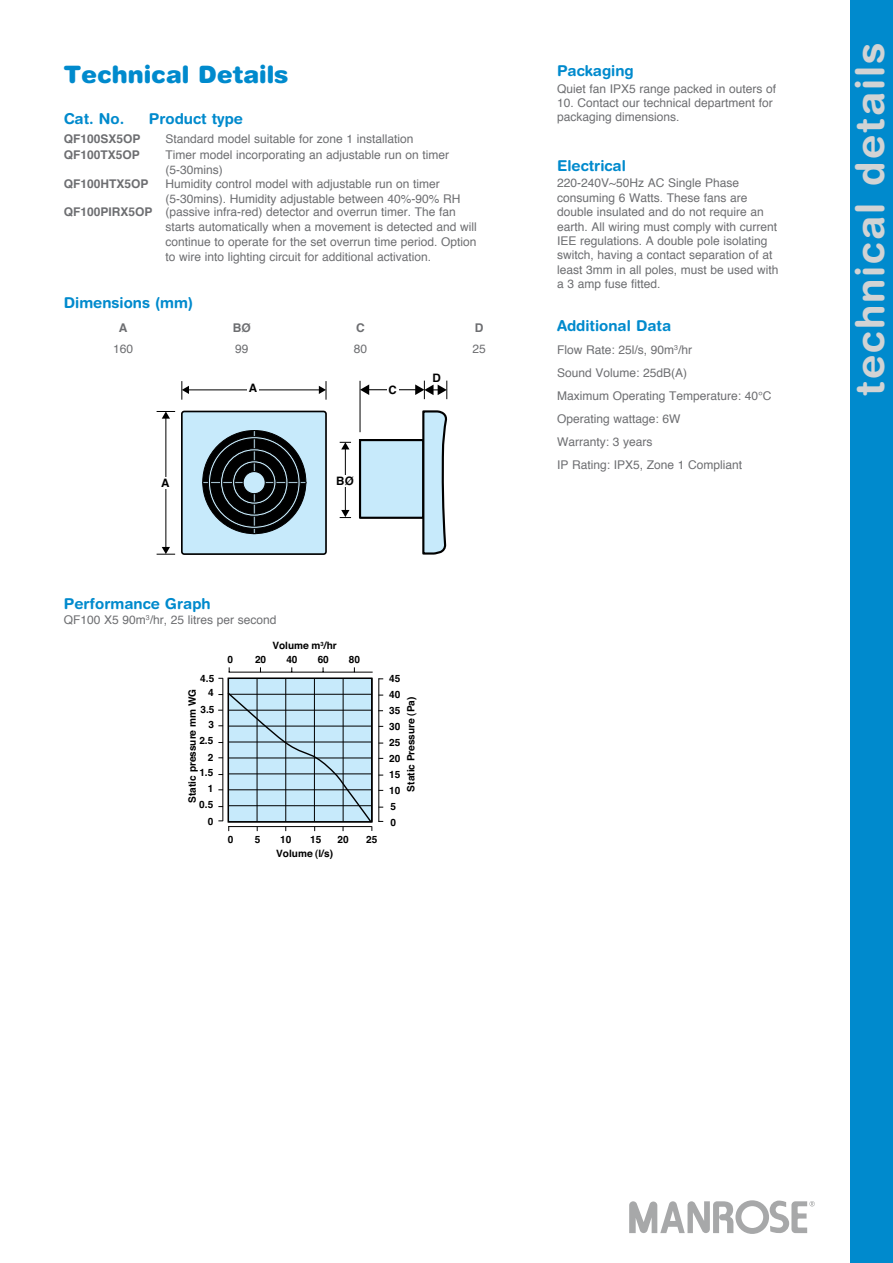
<style>
.page{position:relative;width:893px;height:1263px;background:#fff}
.page>*{position:absolute;margin:0;border:0;box-sizing:border-box;transform-origin:0 0}
.t1{font:700 39.75px "Helvetica Rounded";letter-spacing:.05em;color:#d1d3d4}
.t2{font:900 24px "Helvetica Rounded";color:#008acd}
.t3{font:700 15px "Helvetica Rounded";color:#008acd}
.t4{font:12px/14.4px "Helvetica";color:#6d6e71}
.t5{font:700 12px "Helvetica";color:#6d6e71}
.t6{font:700 11.55px "Helvetica";color:#000}
.t7{font:700 10.05px "Helvetica";color:#000}
.s1{font-weight:700}
</style>
<div class="page">
<div style="left:850px;top:0;width:43px;height:1263px;background:#008acd"></div>
<svg style="left:629px;top:1200px;width:186px;height:34px"></svg>
<div style="left:182px;top:411px;width:144px;height:143px;background:#c7eafb;border-radius:2px"></div>
<div style="left:181px;top:411px;width:146px;height:144px;border:2px solid #000;border-radius:2px"></div>
<hr style="left:188px;top:389px;width:132px;height:1px;background:#000">
<svg style="left:319px;top:381px;width:8px;height:19px"></svg>
<svg style="left:181px;top:381px;width:8px;height:19px"></svg>
<hr style="left:165px;top:417px;width:1px;height:131px;background:#000">
<hr style="left:345px;top:448px;width:1px;height:63px;background:#000">
<svg style="left:157px;top:411px;width:18px;height:8px"></svg>
<svg style="left:157px;top:547px;width:18px;height:8px"></svg>
<svg style="left:340px;top:442px;width:11px;height:7px"></svg>
<svg style="left:340px;top:510px;width:11px;height:8px"></svg>
<svg style="left:202px;top:430px;width:105px;height:104px"></svg>
<div style="left:248px;top:384px;width:11px;height:11px;background:#fff"></div>
<div style="left:160px;top:477px;width:11px;height:11px;background:#fff"></div>
<div style="left:340px;top:475px;width:11px;height:11px;background:#fff"></div>
<div style="left:243px;top:472px;width:22px;height:22px;background:#c7eafb;border-radius:50%"></div>
<div style="left:243px;top:471px;width:23px;height:23px;border:1px solid #000;border-radius:50%"></div>
<svg style="left:358px;top:380px;width:89px;height:175px"></svg>
<hr style="left:229px;top:672px;width:144px;height:1px;background:#000">
<svg style="left:218px;top:678px;width:165px;height:153px;background:#b6cfdb"></svg>
<h2 class="t2" style="left:64px;top:59px;width:226px">Technical Details</h2>
<p class="t3" style="left:64px;top:109px;width:62px">Cat. No.</p>
<p class="t3" style="left:149px;top:109px;width:96px">Product type</p>
<p class="t5" style="left:64px;top:131px;width:78px">QF100SX5OP</p>
<p class="t4" style="left:165px;top:131px;width:250px">Standard model suitable for zone 1 installation</p>
<p class="t5" style="left:64px;top:147px;width:78px">QF100TX5OP</p>
<p class="t4" style="left:165px;top:147px;width:285px;line-height:15px">Timer model incorporating an adjustable run on timer (5-30mins)</p>
<p class="t5" style="left:64px;top:176px;width:86px">QF100HTX5OP</p>
<p class="t4" style="left:165px;top:176px;width:297px;line-height:15px">Humidity control model with adjustable run on timer (5-30mins). Humidity adjustable between 40%-90% RH</p>
<p class="t4" style="left:165px;top:204px;width:313px;line-height:15px;text-indent:-102px"><span class="s1">QF100PIRX5OP</span> (passive infra-red) detector and overrun timer. The fan starts automatically when a movement is detected and will continue to operate for the set overrun time period. Option to wire into lighting circuit for additional activation.</p>
<p class="t3" style="left:64px;top:294px;width:131px">Dimensions (mm)</p>
<p class="t5" style="left:119px;top:320px;width:10px">A</p>
<p class="t5" style="left:233px;top:320px;width:19px">BØ</p>
<p class="t5" style="left:356px;top:320px;width:10px">C</p>
<p class="t5" style="left:475px;top:320px;width:10px">D</p>
<p class="t4" style="left:113px;top:341px;width:22px">160</p>
<p class="t4" style="left:235px;top:341px;width:15px">99</p>
<p class="t4" style="left:354px;top:341px;width:15px">80</p>
<p class="t4" style="left:472px;top:341px;width:15px">25</p>
<p class="t6" style="left:249px;top:381px;width:10px">A</p>
<p class="t6" style="left:388px;top:382px;width:10px">C</p>
<p class="t6" style="left:432px;top:371px;width:10px">D</p>
<p class="t6" style="left:161px;top:476px;width:10px">A</p>
<p class="t6" style="left:336px;top:474px;width:19px">BØ</p>
<p class="t3" style="left:64px;top:594px;width:149px">Performance Graph</p>
<p class="t4" style="left:64px;top:612px;width:214px">QF100 X5 90m<sup>3</sup>/hr, 25 litres per second</p>
<p class="t7" style="left:272px;top:639px;width:66px">Volume m<sup>3</sup>/hr</p>
<p class="t7" style="left:228px;top:653px;width:7px">0</p>
<p class="t7" style="left:255px;top:653px;width:13px">20</p>
<p class="t7" style="left:286px;top:653px;width:13px">40</p>
<p class="t7" style="left:318px;top:653px;width:13px">60</p>
<p class="t7" style="left:349px;top:653px;width:13px">80</p>
<p class="t7" style="left:200px;top:672px;width:16px">4.5</p>
<p class="t7" style="left:208px;top:718px;width:7px">3</p>
<p class="t7" style="left:389px;top:672px;width:13px">45</p>
<p class="t7" style="left:208px;top:686px;width:7px">4</p>
<p class="t7" style="left:186px;top:803px;width:115px;rotate:-90deg">Static pressure mm WG</p>
<p class="t7" style="left:405px;top:791px;width:96px;rotate:-90deg">Static Pressure (Pa)</p>
<p class="t7" style="left:389px;top:688px;width:13px">40</p>
<p class="t7" style="left:201px;top:703px;width:16px">3.5</p>
<p class="t7" style="left:389px;top:704px;width:13px">35</p>
<p class="t7" style="left:389px;top:720px;width:13px">30</p>
<p class="t7" style="left:199px;top:734px;width:15px">2.5</p>
<p class="t7" style="left:389px;top:736px;width:13px">25</p>
<p class="t7" style="left:208px;top:751px;width:7px">2</p>
<p class="t7" style="left:389px;top:752px;width:13px">20</p>
<p class="t7" style="left:199px;top:766px;width:15px">1.5</p>
<p class="t7" style="left:389px;top:768px;width:13px">15</p>
<p class="t7" style="left:208px;top:782px;width:7px">1</p>
<p class="t7" style="left:389px;top:784px;width:13px">10</p>
<p class="t7" style="left:199px;top:798px;width:16px">0.5</p>
<p class="t7" style="left:391px;top:800px;width:7px">5</p>
<p class="t7" style="left:208px;top:815px;width:7px">0</p>
<p class="t7" style="left:228px;top:833px;width:7px">0</p>
<p class="t7" style="left:255px;top:833px;width:7px">5</p>
<p class="t7" style="left:280px;top:833px;width:13px">10</p>
<p class="t7" style="left:310px;top:833px;width:13px">15</p>
<p class="t7" style="left:337px;top:833px;width:13px">20</p>
<p class="t7" style="left:366px;top:833px;width:13px">25</p>
<p class="t7" style="left:276px;top:847px;width:58px">Volume (l/s)</p>
<p class="t7" style="left:391px;top:816px;width:7px">0</p>
<p class="t3" style="left:557px;top:62px;width:78px">Packaging</p>
<p class="t4" style="left:557px;top:81px;width:221px">Quiet fan IPX5 range packed in outers of</p>
<p class="t4" style="left:557px;top:95px;width:217px">10. Contact our technical department for packaging dimensions.</p>
<p class="t3" style="left:557px;top:156px;width:70px">Electrical</p>
<p class="t4" style="left:557px;top:176px;width:223px">220-240V~50Hz AC Single Phase consuming 6 Watts. These fans are double insulated and do not require an earth. All wiring must comply with current IEE regulations. A double pole isolating switch, having a contact separation of at least 3mm in all poles, must be used with a 3 amp fuse fitted.</p>
<p class="t3" style="left:557px;top:317px;width:116px">Additional Data</p>
<p class="t4" style="left:557px;top:338px;width:216px;line-height:23px">Flow Rate: 25l/s, 90m<sup>3</sup>/hr<br>Sound Volume: 25dB(A)<br>Maximum Operating Temperature: 40°C<br>Operating wattage: 6W<br>Warranty: 3 years<br>IP Rating: IPX5, Zone 1 Compliant</p>
<h1 class="t1" style="left:846px;top:396px;width:355px;rotate:-90deg">technical details</h1>
</div>
